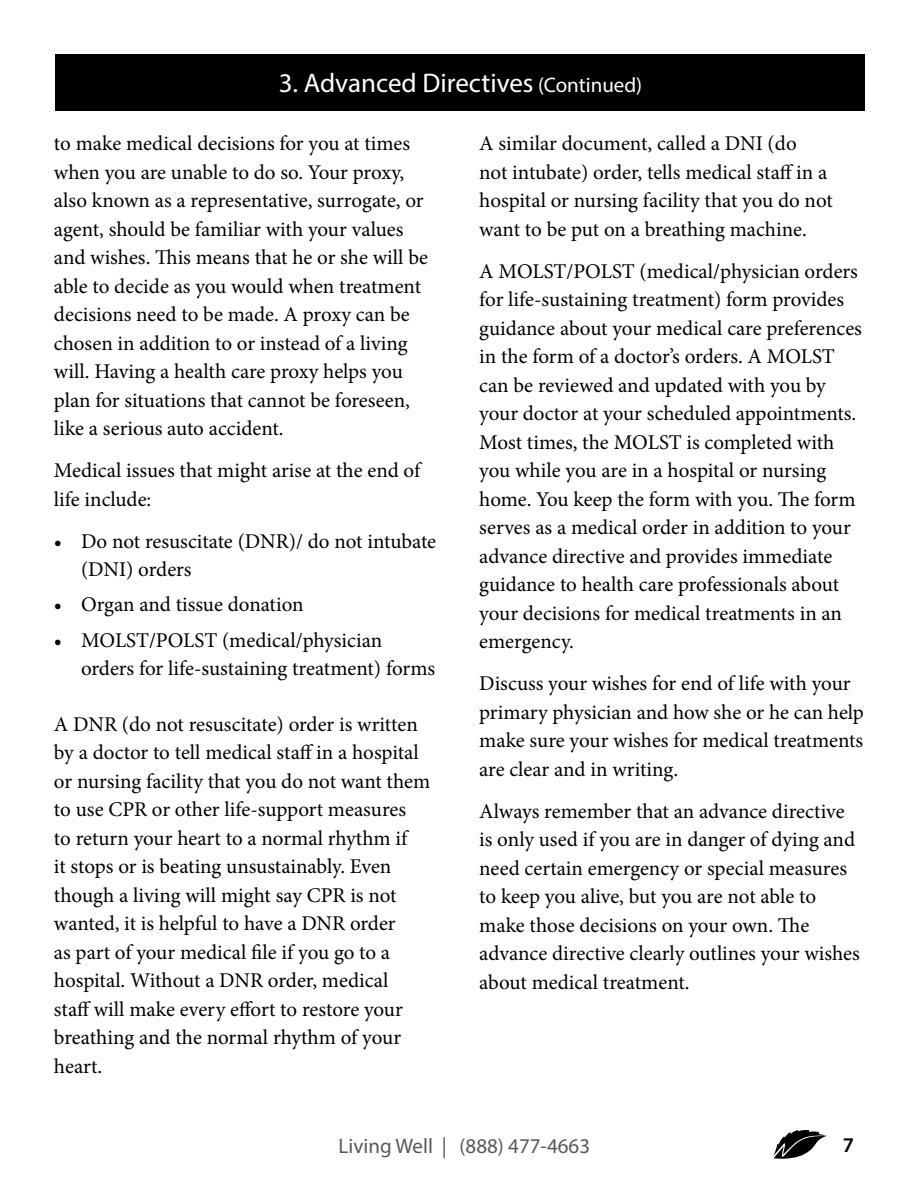
<style>
.page{position:relative;width:918px;height:1188px;background:#fff}
.page>*{position:absolute;margin:0;border:0;box-sizing:border-box;transform-origin:0 0}
.t1{font:27px "Myriad Pro";color:#fff}
.t2{font:21px/28.5px "Minion Pro";letter-spacing:-.005em;color:#000}
.t3{font:21px "Myriad Pro";color:#58595b}
.t4{font:600 21px "Myriad Pro";color:#000}
.s1{font-size:21px}
</style>
<div class="page">
<svg style="left:773px;top:1130px;width:54px;height:29px"></svg>
<div style="left:56px;top:54px;width:810px;height:56px;background:#000"></div>
<p class="t1" style="left:279px;top:67px;width:365px">3. Advanced Directives <span class="s1">(Continued)</span></p>
<p class="t2" style="left:54px;top:129px;width:376px">to make medical decisions for you at times when you are unable to do so. Your proxy, also known as a representative, surrogate, or agent, should be familiar with your values and wishes. This means that he or she will be able to decide as you would when treatment decisions need to be made. A proxy can be chosen in addition to or instead of a living will. Having a health care proxy helps you plan for situations that cannot be foreseen, like a serious auto accident.</p>
<p class="t2" style="left:54px;top:456px;width:368px">Medical issues that might arise at the end of life include:</p>
<p class="t2" style="left:81px;top:527px;width:357px;text-indent:-27px">• Do not resuscitate (DNR)/ do not intubate (DNI) orders</p>
<p class="t2" style="left:54px;top:591px;width:251px">• Organ and tissue donation</p>
<p class="t2" style="left:81px;top:626px;width:356px;text-indent:-27px">• MOLST/POLST (medical/physician orders for life-sustaining treatment) forms</p>
<p class="t2" style="left:54px;top:710px;width:378px">A DNR (do not resuscitate) order is written by a doctor to tell medical staff in a hospital or nursing facility that you do not want them to use CPR or other life-support measures<br>to return your heart to a normal rhythm if<br>it stops or is beating unsustainably. Even though a living will might say CPR is not wanted, it is helpful to have a DNR order<br>as part of your medical file if you go to a hospital. Without a DNR order, medical staff will make every effort to restore your breathing and the normal rhythm of your heart.</p>
<p class="t2" style="left:479px;top:129px;width:355px">A similar document, called a DNI (do<br>not intubate) order, tells medical staff in a hospital or nursing facility that you do not want to be put on a breathing machine.</p>
<p class="t2" style="left:479px;top:257px;width:384px">A MOLST/POLST (medical/physician orders for life-sustaining treatment) form provides guidance about your medical care preferences in the form of a doctor’s orders. A MOLST can be reviewed and updated with you by your doctor at your scheduled appointments.<br>Most times, the MOLST is completed with you while you are in a hospital or nursing home. You keep the form with you. The form serves as a medical order in addition to your advance directive and provides immediate guidance to health care professionals about your decisions for medical treatments in an emergency.</p>
<p class="t2" style="left:479px;top:669px;width:386px">Discuss your wishes for end of life with your primary physician and how she or he can help make sure your wishes for medical treatments are clear and in writing.</p>
<p class="t2" style="left:479px;top:797px;width:382px">Always remember that an advance directive is only used if you are in danger of dying and need certain emergency or special measures to keep you alive, but you are not able to make those decisions on your own. The advance directive clearly outlines your wishes about medical treatment.</p>
<p class="t3" style="left:339px;top:1133px;width:253px">Living Well | (888) 477-4663</p>
<p class="t4" style="left:843px;top:1132px;width:13px">7</p>
</div>
